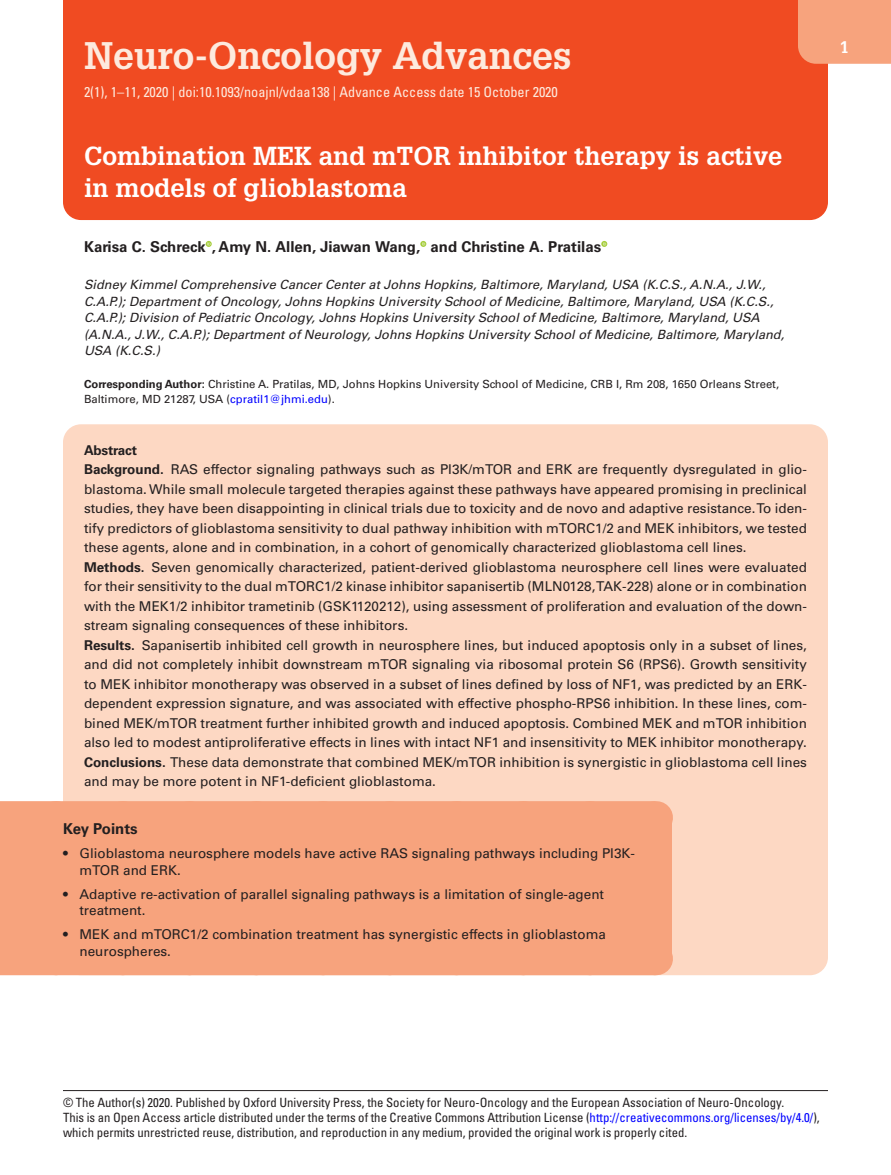
<style>
.page{position:relative;width:891px;height:1175px;background:#fff}
.page>*{position:absolute;margin:0;border:0;box-sizing:border-box;transform-origin:0 0}
.t1{font:700 37.5px "Glypha LT Std";color:#fdeade}
.t2{font:700 25.5px/31.5px "Glypha LT Std";color:#fff}
.t3{font:700 16.5px "Glypha LT Std";color:#fff}
.t4{font:700 15px "Univers LT Std";color:#231f20}
.t5{font:condensed 14.25px "Univers LT Std";color:#fdeade}
.t6{font:13.5px/19.5px "Univers LT Std";color:#231f20}
.t7{font:italic 12.75px/16.5px "Univers LT Std";letter-spacing:.005em;color:#231f20}
.t8{font:condensed 12.75px/15px "Univers LT Std";color:#231f20}
.t9{font:11.25px/15px "Univers LT Std";color:#231f20}
.s1{font-weight:700}
.s2{color:#00f}
</style>
<div class="page">
<div style="left:63px;top:0;width:765px;height:166px;background:#f04b22"></div>
<div style="left:798px;top:0;width:93px;height:64px;background:#f7a37d"></div>
<hr style="left:63px;top:1090px;width:765px;height:1px;background:#231f20">
<div style="left:63px;top:424px;width:765px;height:551px;background:#fdd8c3;border-radius:18px"></div>
<div style="left:0;top:818px;width:672px;height:35px;background:#f7a37d"></div>
<div style="left:0;top:801px;width:656px;height:33px;background:#f7a37d"></div>
<svg style="left:60px;top:801px;width:562px;height:1px"></svg>
<hr style="left:656px;top:801px;width:1px;height:33px;background:#f7a37d">
<div style="left:0;top:835px;width:672px;height:57px;background:#f7a37d"></div>
<div style="left:0;top:875px;width:672px;height:57px;background:#f7a37d"></div>
<div style="left:0;top:916px;width:672px;height:43px;background:#f7a37d"></div>
<div style="left:0;top:942px;width:656px;height:33px;background:#f7a37d"></div>
<hr style="left:656px;top:942px;width:1px;height:33px;background:#f7a37d">
<svg style="left:206px;top:241px;width:6px;height:6px"></svg>
<svg style="left:420px;top:241px;width:6px;height:6px"></svg>
<svg style="left:601px;top:241px;width:6px;height:6px"></svg>
<div style="left:63px;top:166px;width:765px;height:54px;background:#f04b22"></div>
<h1 class="t1" style="left:84px;top:32px;width:489px">Neuro-Oncology Advances</h1>
<p class="t5" style="left:84px;top:83px;width:475px">2(1), 1–11, 2020 | doi:10.1093/noajnl/vdaa138 | Advance Access date 15 October 2020</p>
<h2 class="t2" style="left:84px;top:140px;width:700px">Combination MEK and mTOR inhibitor therapy is active in models of glioblastoma</h2>
<p class="t4" style="left:84px;top:238px;width:519px">Karisa C. Schreck , Amy N. Allen, Jiawan Wang, and Christine A. Pratilas</p>
<p class="t7" style="left:84px;top:277px;width:702px">Sidney Kimmel Comprehensive Cancer Center at Johns Hopkins, Baltimore, Maryland, USA (K.C.S., A.N.A., J.W., C.A.P.); Department of Oncology, Johns Hopkins University School of Medicine, Baltimore, Maryland, USA (K.C.S., C.A.P.); Division of Pediatric Oncology, Johns Hopkins University School of Medicine, Baltimore, Maryland, USA (A.N.A., J.W., C.A.P.); Department of Neurology, Johns Hopkins University School of Medicine, Baltimore, Maryland, USA (K.C.S.)</p>
<p class="t9" style="left:84px;top:376px;width:697px"><span class="s1">Corresponding Author:</span> Christine A. Pratilas, MD, Johns Hopkins University School of Medicine, CRB I, Rm 208, 1650 Orleans Street,<br>Baltimore, MD 21287, USA (<span class="s2">cpratil1@jhmi.edu</span>).</p>
<p class="t6" style="left:84px;top:440px;width:725px"><span class="s1">Abstract<br>Background.</span> RAS effector signaling pathways such as PI3K/mTOR and ERK are frequently dysregulated in glio&shy;blastoma. While small molecule targeted therapies against these pathways have appeared promising in preclinical studies, they have been disappointing in clinical trials due to toxicity and de novo and adaptive resistance. To iden&shy;tify predictors of glioblastoma sensitivity to dual pathway inhibition with mTORC1/2 and MEK inhibitors, we tested these agents, alone and in combination, in a cohort of genomically characterized glioblastoma cell lines.<br><span class="s1">Methods.</span> Seven genomically characterized, patient-derived glioblastoma neurosphere cell lines were evaluated for their sensitivity to the dual mTORC1/2 kinase inhibitor sapanisertib (MLN0128, TAK-228) alone or in combination with the MEK1/2 inhibitor trametinib (GSK1120212), using assessment of proliferation and evaluation of the down&shy;stream signaling consequences of these inhibitors.<br><span class="s1">Results.</span> Sapanisertib inhibited cell growth in neurosphere lines, but induced apoptosis only in a subset of lines, and did not completely inhibit downstream mTOR signaling via ribosomal protein S6 (RPS6). Growth sensitivity to MEK inhibitor monotherapy was observed in a subset of lines defined by loss of NF1, was predicted by an ERK&shy;dependent expression signature, and was associated with effective phospho-RPS6 inhibition. In these lines, com&shy;bined MEK/mTOR treatment further inhibited growth and induced apoptosis. Combined MEK and mTOR inhibition also led to modest antiproliferative effects in lines with intact NF1 and insensitivity to MEK inhibitor monotherapy.<br><span class="s1">Conclusions.</span> These data demonstrate that combined MEK/mTOR inhibition is synergistic in glioblastoma cell lines and may be more potent in NF1-deficient glioblastoma.</p>
<p class="t4" style="left:63px;top:820px;width:76px">Key Points</p>
<p class="t6" style="left:79px;top:845px;width:557px;line-height:16.5px;text-indent:-16px">• Glioblastoma neurosphere models have active RAS signaling pathways including PI3K&shy;mTOR and ERK.</p>
<p class="t6" style="left:79px;top:885px;width:526px;line-height:16.5px;text-indent:-16px">• Adaptive re-activation of parallel signaling pathways is a limitation of single-agent treatment.</p>
<p class="t6" style="left:79px;top:926px;width:528px;line-height:16.5px;text-indent:-16px">• MEK and mTORC1/2 combination treatment has synergistic effects in glioblastoma neurospheres.</p>
<p class="t3" style="left:840px;top:37px;width:11px">1</p>
<p class="t8" style="left:63px;top:1095px;width:723px">© The Author(s) 2020. Published by Oxford University Press, the Society for Neuro-Oncology and the European Association of Neuro-Oncology.</p>
<p class="t8" style="left:63px;top:1110px;width:758px">This is an Open Access article distributed under the terms of the Creative Commons Attribution License (<span class="s2">http://creativecommons.org/licenses/by/4.0/</span>), which permits unrestricted reuse, distribution, and reproduction in any medium, provided the original work is properly cited.</p>
</div>
